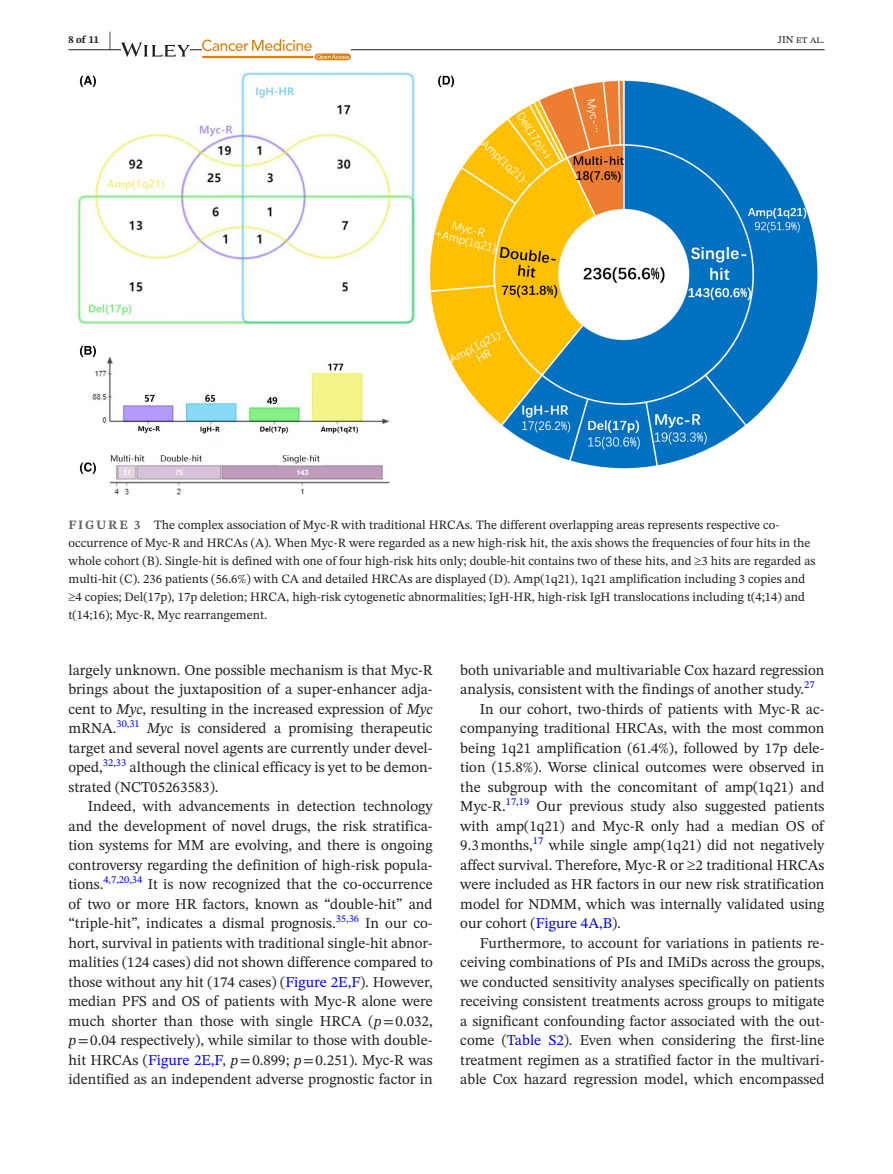
<style>
.page{position:relative;width:893px;height:1174px;background:#fff}
.page>*{position:absolute;margin:0;border:0;box-sizing:border-box;transform-origin:0 0}
.t1{font:15px/19.5px "STIX Two Text";color:#231f20;text-align:justify}
.t2{font:12.75px/18px "STIX Two Text";color:#231f20}
.t3{font:10.5px "STIX Two Text";color:#00f}
.t4{font:10.5px "STIX Two Text";color:#231f20}
.t5{font:700 10.5px "STIX Two Text";color:#231f20}
.s1{font-size:21px}
.s2{font-weight:700;color:#636366}
.s3{font-style:italic}
.s4{color:#00f}
.s5{font-family:"STIX"}
</style>
<div class="page">
<hr style="left:68px;top:49px;width:756px;height:1px;background:#231f20">
<svg style="left:121px;top:43px;width:69px;height:14px"></svg>
<svg style="left:202px;top:39px;width:149px;height:21px"></svg>
<img style="left:77px;top:72px;width:741px;height:423px">
<p class="t5" style="left:68px;top:32px;width:44px">8 of 11 <span class="s1">|</span></p>
<p class="t4" style="left:778px;top:32px;width:48px">JIN et al.</p>
<p class="t2" style="left:68px;top:515px;width:749px"><span class="s2">FIGURE 3</span> The complex association of Myc-R with traditional HRCAs. The different overlapping areas represents respective co&shy;occurrence of Myc-R and HRCAs (A). When Myc-R were regarded as a new high-risk hit, the axis shows the frequencies of four hits in the whole cohort (B). Single-hit is defined with one of four high-risk hits only; double-hit contains two of these hits, and ≥3 hits are regarded as multi-hit (C). 236 patients (56.6%) with CA and detailed HRCAs are displayed (D). Amp(1q21), 1q21 amplification including 3 copies and ≥4 copies; Del(17p), 17p deletion; HRCA, high-risk cytogenetic abnormalities; IgH-HR, high-risk IgH translocations including t(4;14) and t(14;16); Myc-R, Myc rearrangement.</p>
<p class="t1" style="left:68px;top:660px;width:366px">largely unknown. One possible mechanism is that Myc-R brings about the juxtaposition of a super-enhancer adja&shy;cent to <span class="s3">Myc</span>, resulting in the increased expression of <span class="s3">Myc </span>mRNA.</p>
<p class="t3" style="left:116px;top:715px;width:25px">30,31</p>
<p class="t1" style="left:68px;top:718px;width:366px;text-indent:79px"><span class="s3">Myc</span> is considered a promising therapeutic target and several novel agents are currently under devel&shy;oped,</p>
<p class="t3" style="left:103px;top:754px;width:25px">32,33</p>
<p class="t1" style="left:68px;top:757px;width:366px;text-indent:61px">although the clinical efficacy is yet to be demon&shy;strated (NCT05263583).</p>
<p class="t1" style="left:68px;top:796px;width:366px;text-indent:20px">Indeed, with advancements in detection technology and the development of novel drugs, the risk stratifica&shy;tion systems for MM are evolving, and there is ongoing controversy regarding the definition of high-risk popula&shy;tions.</p>
<p class="t3" style="left:103px;top:871px;width:40px">4,7,20,34</p>
<p class="t1" style="left:68px;top:874px;width:366px;text-indent:79px">It is now recognized that the co-occurrence of two or more HR factors, known as “double-hit” and “triple-hit”, indicates a dismal prognosis.</p>
<p class="t3" style="left:336px;top:910px;width:25px">35,36</p>
<p class="t1" style="left:68px;top:913px;width:366px;text-indent:297px">In our co&shy;hort, survival in patients with traditional single-hit abnor&shy;malities (124 cases) did not shown difference compared to those without any hit (174 cases) (<span class="s4">Figure 2E,F</span>). However, median PFS and OS of patients with Myc-R alone were much shorter than those with single HRCA (<span class="s3">p</span><span class="s5">=</span>0.032, <span class="s3">p</span><span class="s5">=</span>0.04 respectively), while similar to those with double&shy;hit HRCAs (<span class="s4">Figure 2E,F</span>, <span class="s3">p</span><span class="s5">=</span>0.899; <span class="s3">p</span><span class="s5">=</span>0.251). Myc-R was identified as an independent adverse prognostic factor in</p>
<p class="t1" style="left:460px;top:660px;width:366px">both univariable and multivariable Cox hazard regression analysis, consistent with the findings of another study.</p>
<p class="t3" style="left:804px;top:676px;width:12px">27</p>
<p class="t1" style="left:460px;top:699px;width:366px;text-indent:20px">In our cohort, two-thirds of patients with Myc-R ac&shy;companying traditional HRCAs, with the most common being 1q21 amplification (61.4%), followed by 17p dele&shy;tion (15.8%). Worse clinical outcomes were observed in the subgroup with the concomitant of amp(1q21) and Myc-R.</p>
<p class="t3" style="left:506px;top:793px;width:25px">17,19</p>
<p class="t1" style="left:460px;top:796px;width:366px;text-indent:76px">Our previous study also suggested patients with amp(1q21) and Myc-R only had a median OS of 9.3months,</p>
<p class="t3" style="left:533px;top:832px;width:12px">17</p>
<p class="t1" style="left:460px;top:835px;width:366px;text-indent:89px">while single amp(1q21) did not negatively affect survival. Therefore, Myc-R or ≥2 traditional HRCAs were included as HR factors in our new risk stratification model for NDMM, which was internally validated using our cohort (<span class="s4">Figure 4A,B</span>).</p>
<p class="t1" style="left:460px;top:933px;width:366px;text-indent:20px">Furthermore, to account for variations in patients re&shy;ceiving combinations of PIs and IMiDs across the groups, we conducted sensitivity analyses specifically on patients receiving consistent treatments across groups to mitigate a significant confounding factor associated with the out&shy;come (<span class="s4">Table S2</span>). Even when considering the first-line treatment regimen as a stratified factor in the multivari&shy;able Cox hazard regression model, which encompassed</p>
</div>
